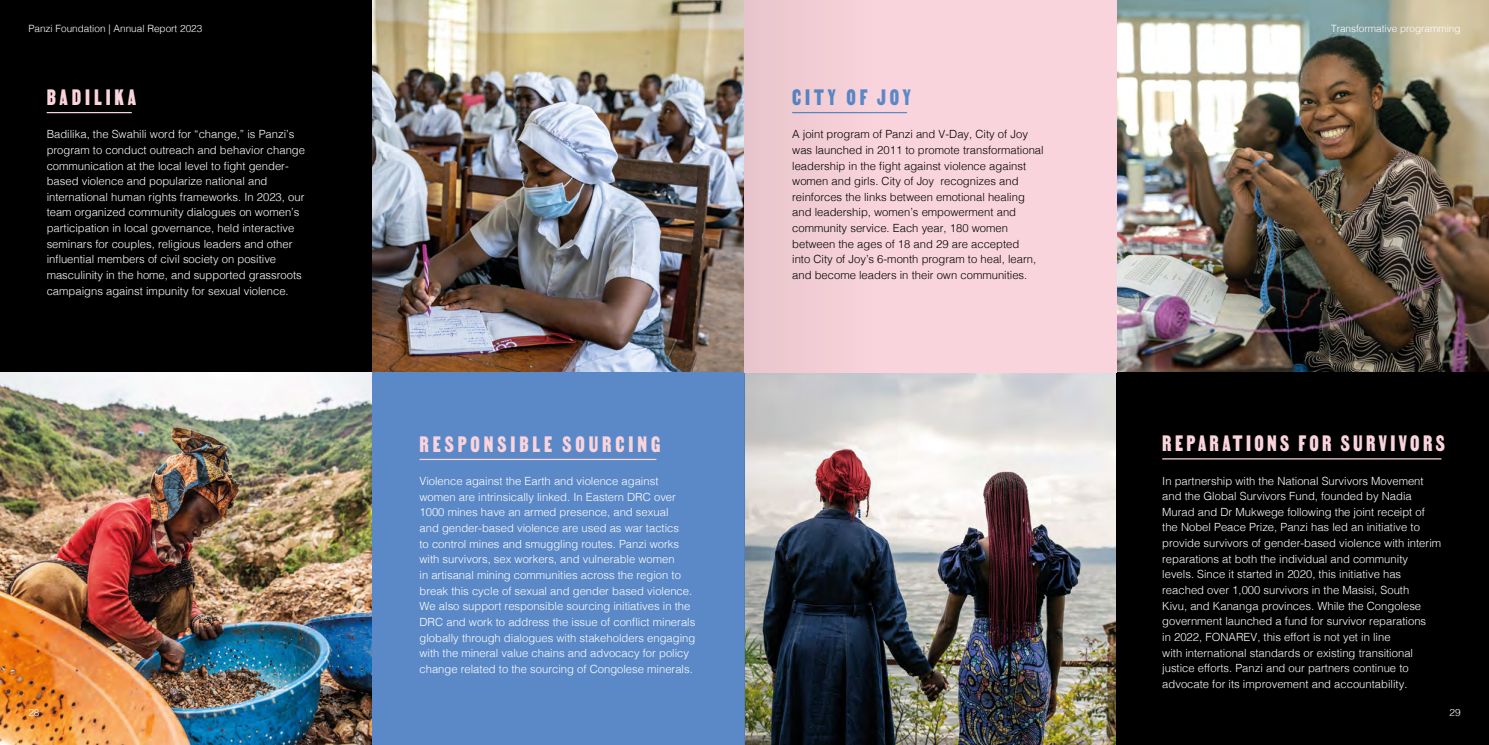
<style>
.page{position:relative;width:1489px;height:745px;background:#fff}
.page>*{position:absolute;margin:0;border:0;box-sizing:border-box;transform-origin:0 0}
.t1{font:26.25px "MARTIN";letter-spacing:.15em;color:#fad4dc}
.t2{font:26.25px "MARTIN";letter-spacing:.13em;color:#fad4dc}
.t3{font:26.25px "MARTIN";letter-spacing:.15em;color:#5b89c7}
.t4{font:300 11.25px/15.6px "Helvetica";color:#fff}
.t5{font:300 11.25px/15.6px "Helvetica";color:#000}
.t6{font:300 10px "Helvetica";color:#fff}
</style>
<div class="page">
<div style="left:0;top:0;width:372px;height:372px;background:#000"></div>
<img style="left:372px;top:0;width:372px;height:372px">
<img style="left:0;top:372px;width:372px;height:372px">
<img style="left:1116px;top:0;width:372px;height:372px">
<img style="left:889px;top:372px;width:227px;height:372px">
<div style="left:372px;top:372px;width:372px;height:372px;background:#5b89c7"></div>
<div style="left:1116px;top:372px;width:372px;height:372px;background:#000"></div>
<div style="left:744px;top:0;width:372px;height:372px;background:#fad4dc"></div>
<hr style="left:47px;top:112px;width:85px;height:1px;background:#fad4dc">
<hr style="left:419px;top:458px;width:237px;height:2px;background:#fad4dc">
<hr style="left:792px;top:112px;width:115px;height:1px;background:#5b89c7">
<hr style="left:1162px;top:458px;width:279px;height:1px;background:#fad4dc">
<svg style="left:744px;top:0;width:145px;height:744px"></svg>
<p class="t6" style="left:28px;top:20px;width:175px">Panzi Foundation | Annual Report 2023</p>
<p class="t6" style="left:1330px;top:20px;width:131px">Transformative programming</p>
<h1 class="t1" style="left:47px;top:82px;width:91px">BADILIKA</h1>
<p class="t4" style="left:47px;top:125px;width:260px">Badilika, the Swahili word for “change,” is Panzi’s program to conduct outreach and behavior change communication at the local level to fight gender&shy;based violence and popularize national and international human rights frameworks. In 2023, our team organized community dialogues on women’s participation in local governance, held interactive seminars for couples, religious leaders and other influential members of civil society on positive masculinity in the home, and supported grassroots campaigns against impunity for sexual violence.</p>
<h1 class="t3" style="left:792px;top:82px;width:120px">CITY OF JOY</h1>
<p class="t5" style="left:792px;top:125px;width:253px">A joint program of Panzi and V-Day, City of Joy was launched in 2011 to promote transformational leadership in the fight against violence against women and girls. City of Joy recognizes and reinforces the links between emotional healing and leadership, women’s empowerment and community service. Each year, 180 women between the ages of 18 and 29 are accepted<br>into City of Joy’s 6-month program to heal, learn, and become leaders in their own communities.</p>
<h1 class="t1" style="left:419px;top:428px;width:242px">RESPONSIBLE SOURCING</h1>
<p class="t4" style="left:419px;top:472px;width:277px">Violence against the Earth and violence against women are intrinsically linked. In Eastern DRC over 1000 mines have an armed presence, and sexual<br>and gender-based violence are used as war tactics<br>to control mines and smuggling routes. Panzi works with survivors, sex workers, and vulnerable women<br>in artisanal mining communities across the region to break this cycle of sexual and gender based violence.<br>We also support responsible sourcing initiatives in the DRC and work to address the issue of conflict minerals globally through dialogues with stakeholders engaging with the mineral value chains and advocacy for policy change related to the sourcing of Congolese minerals.</p>
<h1 class="t2" style="left:1162px;top:428px;width:284px">REPARATIONS FOR SURVIVORS</h1>
<p class="t4" style="left:1162px;top:471px;width:280px">In partnership with the National Survivors Movement and the Global Survivors Fund, founded by Nadia Murad and Dr Mukwege following the joint receipt of the Nobel Peace Prize, Panzi has led an initiative to provide survivors of gender-based violence with interim reparations at both the individual and community levels. Since it started in 2020, this initiative has reached over 1,000 survivors in the Masisi, South<br>Kivu, and Kananga provinces. While the Congolese government launched a fund for survivor reparations<br>in 2022, FONAREV, this effort is not yet in line<br>with international standards or existing transitional justice efforts. Panzi and our partners continue to advocate for its improvement and accountability.</p>
<p class="t6" style="left:28px;top:703px;width:13px">28</p>
<p class="t6" style="left:1449px;top:703px;width:13px">29</p>
</div>
